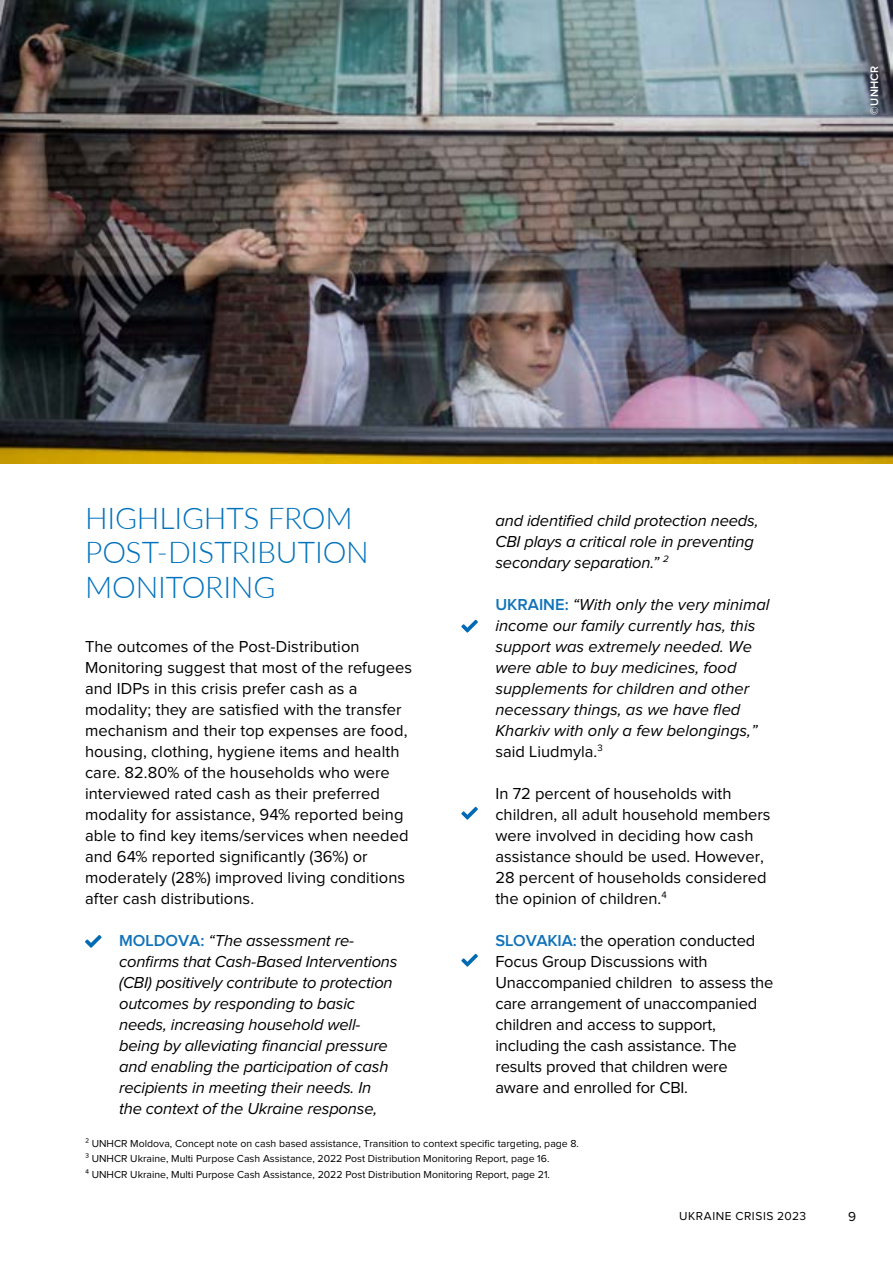
<style>
.page{position:relative;width:893px;height:1263px;background:#fff}
.page>*{position:absolute;margin:0;border:0;box-sizing:border-box;transform-origin:0 0}
.t1{font:300 30px/34.5px "Lato";letter-spacing:-.005em;color:#0072bc}
.t2{font:16.5px/21px "Proxima Nova";color:#000}
.t3{font:italic 16.5px/21px "Proxima Nova";letter-spacing:-.01em;color:#000}
.t4{font:13.5px "Proxima Nova";color:#000}
.t5{font:12px "Proxima Nova";letter-spacing:.045em;color:#000}
.t6{font:600 11.25px "Proxima Nova";letter-spacing:.025em;color:#fff}
.t7{font:10.5px/15.6px "Proxima Nova";color:#000}
.s1{font-weight:600;font-style:normal;color:#1072b9}
.s2{font-style:normal}
.s3{font-weight:600;color:#1072b9}
</style>
<div class="page">
<svg style="left:85px;top:935px;width:17px;height:13px"></svg>
<svg style="left:461px;top:954px;width:17px;height:13px"></svg>
<svg style="left:461px;top:620px;width:17px;height:13px"></svg>
<svg style="left:461px;top:807px;width:17px;height:13px"></svg>
<img style="left:0;top:0;width:893px;height:464px">
<p class="t6" style="left:869px;top:115px;width:51px;rotate:-90deg">©UNHCR</p>
<h1 class="t1" style="left:85px;top:500px;width:285px">HIGHLIGHTS FROM<br>POST-DISTRIBUTION<br>MONITORING</h1>
<p class="t3" style="left:495px;top:510px;width:265px">and identified child protection needs,<br>CBI plays a critical role in preventing secondary separation.” <sup>2</sup></p>
<p class="t3" style="left:495px;top:594px;width:276px"><span class="s1">UKRAINE:</span> “With only the very minimal income our family currently has, this support was extremely needed. We were able to buy medicines, food supplements for children and other necessary things, as we have fled<br>Kharkiv with only a few belongings,” <span class="s2">said Liudmyla.</span><sup>3</sup></p>
<p class="t2" style="left:495px;top:783px;width:277px">In 72 percent of households with children, all adult household members were involved in deciding how cash assistance should be used. However, 28 percent of households considered the opinion of children.<sup>4</sup></p>
<p class="t2" style="left:495px;top:930px;width:279px"><span class="s3">SLOVAKIA:</span> the operation conducted Focus Group Discussions with Unaccompanied children to assess the care arrangement of unaccompanied children and access to support, including the cash assistance. The results proved that children were aware and enrolled for CBI.</p>
<p class="t2" style="left:85px;top:636px;width:329px">The outcomes of the Post-Distribution Monitoring suggest that most of the refugees and IDPs in this crisis prefer cash as a modality; they are satisfied with the transfer mechanism and their top expenses are food, housing, clothing, hygiene items and health care. 82.80% of the households who were interviewed rated cash as their preferred modality for assistance, 94% reported being able to find key items/services when needed and 64% reported significantly (36%) or moderately (28%) improved living conditions after cash distributions.</p>
<p class="t3" style="left:119px;top:930px;width:280px"><span class="s1">MOLDOVA:</span> “The assessment re&shy;confirms that Cash-Based Interventions (CBI) positively contribute to protection outcomes by responding to basic needs, increasing household well&shy;being by alleviating financial pressure and enabling the participation of cash recipients in meeting their needs. In the context of the Ukraine response,</p>
<p class="t7" style="left:85px;top:1136px;width:495px">² UNHCR Moldova, Concept note on cash based assistance, Transition to context specific targeting, page 8.<br>³ UNHCR Ukraine, Multi Purpose Cash Assistance, 2022 Post Distribution Monitoring Report, page 16.<br>⁴ UNHCR Ukraine, Multi Purpose Cash Assistance, 2022 Post Distribution Monitoring Report, page 21.</p>
<p class="t5" style="left:679px;top:1211px;width:129px">UKRAINE CRISIS 2023</p>
<p class="t4" style="left:848px;top:1211px;width:9px">9</p>
</div>
